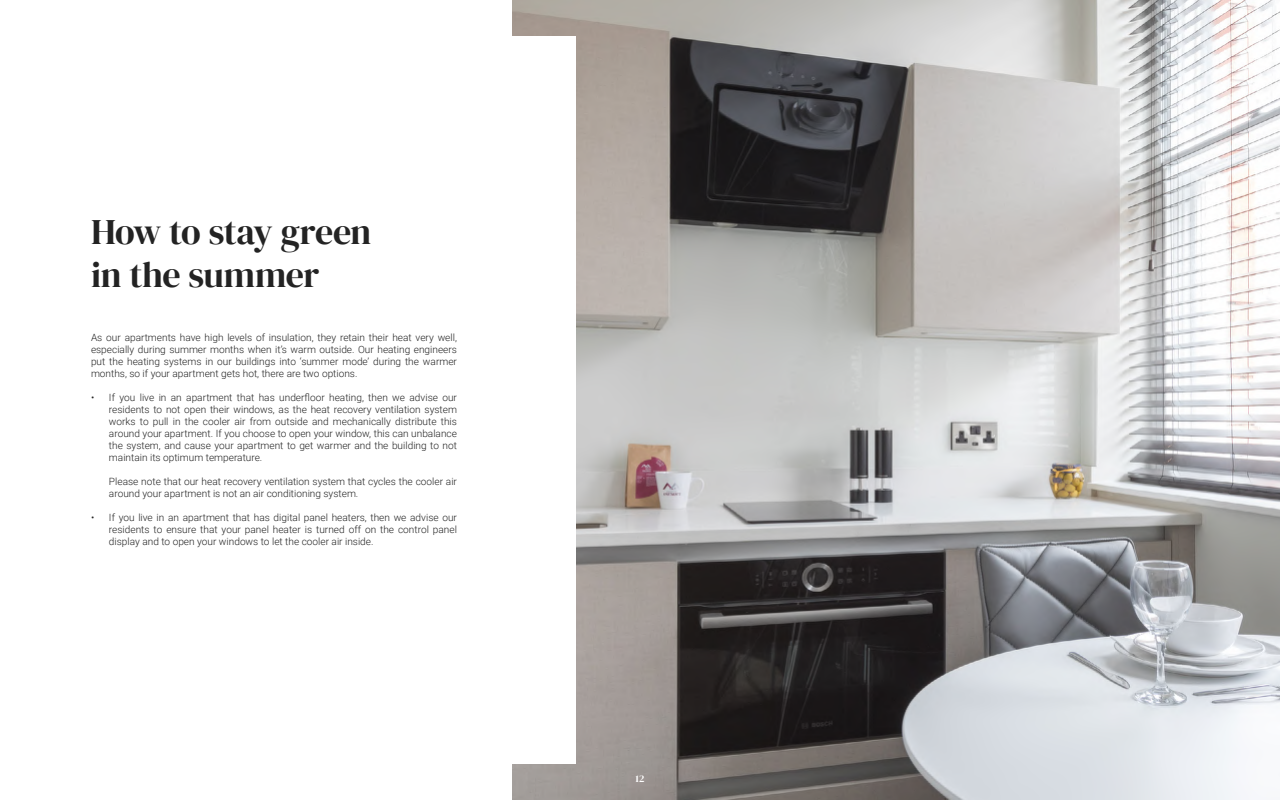
<style>
.page{position:relative;width:1280px;height:800px;background:#fff}
.page>*{position:absolute;margin:0;border:0;box-sizing:border-box;transform-origin:0 0}
.t1{font:36px/43.2px "DM Serif Display";letter-spacing:-.02em;color:#232323}
.t2{font:300 10px/12px "Roboto";color:#232323;text-align:justify}
.t3{font:10px "DM Serif Display";color:#fff}
</style>
<div class="page">
<img style="left:512px;top:0;width:768px;height:800px">
<div style="left:120px;top:36px;width:456px;height:728px;background:#fff"></div>
<h1 class="t1" style="left:91px;top:210px;width:282px">How to stay green in the summer</h1>
<p class="t2" style="left:91px;top:331px;width:368px">As our apartments have high levels of insulation, they retain their heat very well, especially during summer months when it’s warm outside. Our heating engineers put the heating systems in our buildings into ‘summer mode’ during the warmer months, so if your apartment gets hot, there are two options.</p>
<p class="t2" style="left:109px;top:391px;width:350px;text-indent:-18px">• If you live in an apartment that has underfloor heating, then we advise our residents to not open their windows, as the heat recovery ventilation system works to pull in the cooler air from outside and mechanically distribute this around your apartment. If you choose to open your window, this can unbalance the system, and cause your apartment to get warmer and the building to not maintain its optimum temperature.</p>
<p class="t2" style="left:109px;top:475px;width:350px">Please note that our heat recovery ventilation system that cycles the cooler air around your apartment is not an air conditioning system.</p>
<p class="t2" style="left:109px;top:511px;width:350px;text-indent:-18px">• If you live in an apartment that has digital panel heaters, then we advise our residents to ensure that your panel heater is turned off on the control panel display and to open your windows to let the cooler air inside.</p>
<p class="t3" style="left:636px;top:773px;width:10px">12</p>
</div>
